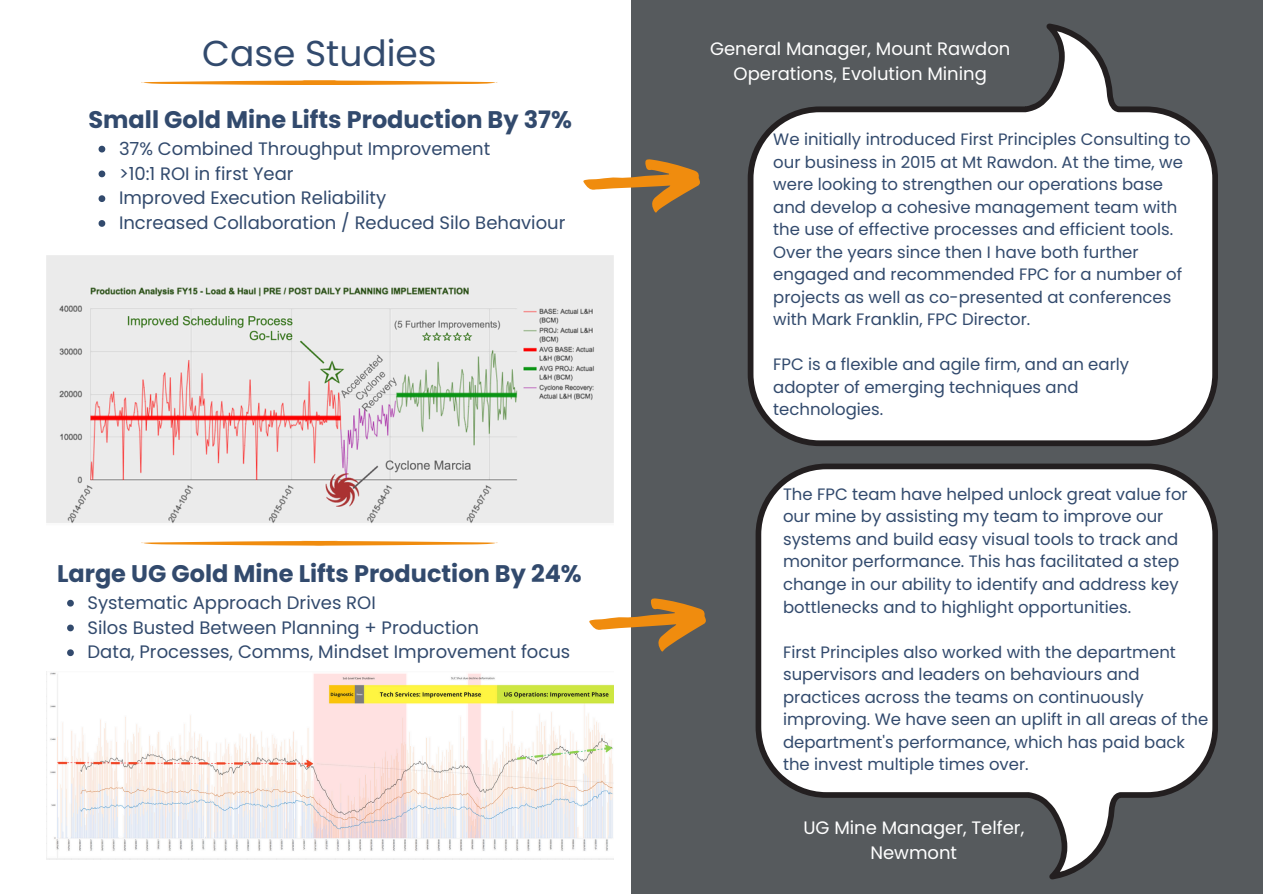
<style>
.page{position:relative;width:1263px;height:894px;background:#fff}
.page>*{position:absolute;margin:0;border:0;box-sizing:border-box;transform-origin:0 0}
.t1{font:36px "Poppins";color:#324a6d}
.t2{font:700 24px "Poppins";color:#324a6d}
.t3{font:18px "Poppins";color:#324a6d}
.t4{font:18px/24.8px "Poppins";color:#fff;text-align:center}
.t5{font:16.5px/22.5px "Poppins";color:#324a6d}
</style>
<div class="page">
<svg style="left:141px;top:80px;width:356px;height:5px"></svg>
<img style="left:47px;top:255px;width:567px;height:269px">
<img style="left:47px;top:672px;width:567px;height:187px">
<svg style="left:141px;top:540px;width:357px;height:5px"></svg>
<svg style="left:99px;top:146px;width:6px;height:6px"></svg>
<svg style="left:99px;top:170px;width:6px;height:7px"></svg>
<svg style="left:99px;top:195px;width:6px;height:7px"></svg>
<svg style="left:99px;top:220px;width:6px;height:7px"></svg>
<svg style="left:67px;top:599px;width:7px;height:7px"></svg>
<svg style="left:67px;top:624px;width:7px;height:7px"></svg>
<svg style="left:67px;top:649px;width:7px;height:7px"></svg>
<div style="left:631px;top:0;width:632px;height:893px;background:#565a5d"></div>
<svg style="left:748px;top:23px;width:470px;height:423px;fill:#fff"></svg>
<svg style="left:583px;top:159px;width:117px;height:54px"></svg>
<svg style="left:589px;top:598px;width:117px;height:53px"></svg>
<svg style="left:756px;top:463px;width:461px;height:416px;fill:#fff"></svg>
<p class="t1" style="left:202px;top:28px;width:236px">Case Studies</p>
<p class="t2" style="left:88px;top:102px;width:485px">Small Gold Mine Lifts Production By 37%</p>
<p class="t3" style="left:119px;top:136px;width:373px">37% Combined Throughput Improvement</p>
<p class="t3" style="left:119px;top:160px;width:176px">&gt;10:1 ROI in first Year</p>
<p class="t3" style="left:119px;top:185px;width:269px">Improved Execution Reliability</p>
<p class="t3" style="left:119px;top:210px;width:448px">Increased Collaboration / Reduced Silo Behaviour</p>
<p class="t2" style="left:57px;top:556px;width:526px">Large UG Gold Mine Lifts Production By 24%</p>
<h1 class="t3" style="left:88px;top:589px;width:290px">Systematic Approach Drives ROI</h1>
<p class="t3" style="left:88px;top:614px;width:393px">Silos Busted Between Planning + Production</p>
<h2 class="t3" style="left:88px;top:639px;width:484px">Data, Processes, Comms, Mindset Improvement focus</h2>
<p class="t4" style="left:710px;top:37px;width:302px">General Manager, Mount Rawdon<br>Operations, Evolution Mining</p>
<p class="t5" style="left:773px;top:128px;width:419px">We initially introduced First Principles Consulting to our business in 2015 at Mt Rawdon. At the time, we were looking to strengthen our operations base and develop a cohesive management team with the use of effective processes and efficient tools.</p>
<p class="t5" style="left:773px;top:240px;width:410px">Over the years since then I have both further engaged and recommended FPC for a number of projects as well as co-presented at conferences with Mark Franklin, FPC Director.</p>
<p class="t5" style="left:773px;top:353px;width:357px">FPC is a flexible and agile firm, and an early adopter of emerging techniques and technologies.</p>
<p class="t5" style="left:783px;top:482px;width:406px">The FPC team have helped unlock great value for our mine by assisting my team to improve our systems and build easy visual tools to track and monitor performance. This has facilitated a step change in our ability to identify and address key bottlenecks and to highlight opportunities.</p>
<p class="t5" style="left:783px;top:640px;width:427px">First Principles also worked with the department supervisors and leaders on behaviours and practices across the teams on continuously improving. We have seen an uplift in all areas of the department's performance, which has paid back the invest multiple times over.</p>
<p class="t4" style="left:803px;top:815px;width:222px">UG Mine Manager, Telfer,<br>Newmont</p>
</div>
